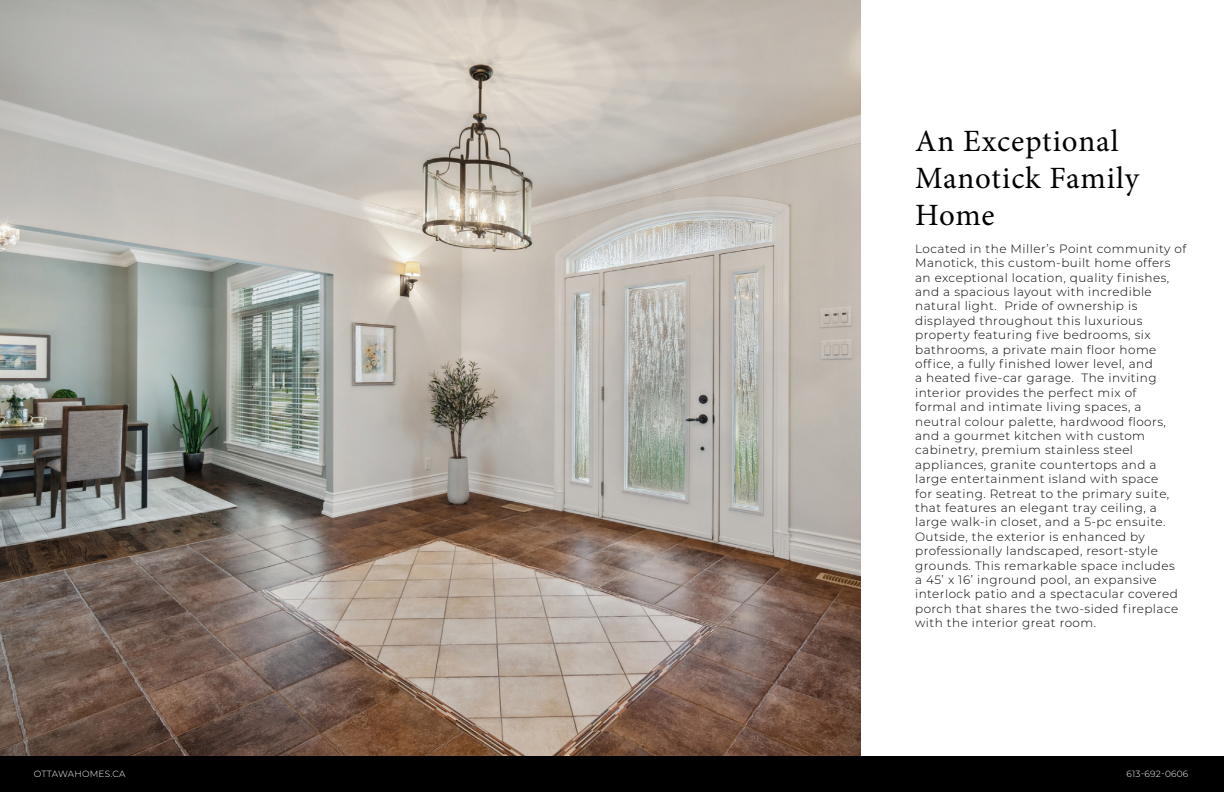
<style>
.page{position:relative;width:1224px;height:792px;background:#fff}
.page>*{position:absolute;margin:0;border:0;box-sizing:border-box;transform-origin:0 0}
.t1{font:31px/37.2px "Minion Pro";letter-spacing:.025em;color:#000}
.t2{font:300 12px/14.4px "Montserrat";letter-spacing:.04em;color:#000}
.t3{font:300 9px "Montserrat";letter-spacing:.025em;color:#fff}
</style>
<div class="page">
<img style="left:0;top:0;width:861px;height:756px">
<div style="left:0;top:756px;width:1224px;height:36px;background:#000"></div>
<h1 class="t1" style="left:915px;top:122px;width:225px">An Exceptional<br>Manotick Family<br>Home</h1>
<p class="t2" style="left:915px;top:241px;width:273px">Located in the Miller’s Point community of Manotick, this custom-built home offers an exceptional location, quality finishes, and a spacious layout with incredible natural light. Pride of ownership is displayed throughout this luxurious property featuring five bedrooms, six bathrooms, a private main floor home office, a fully finished lower level, and<br>a heated five-car garage. The inviting interior provides the perfect mix of<br>formal and intimate living spaces, a neutral colour palette, hardwood floors, and a gourmet kitchen with custom cabinetry, premium stainless steel appliances, granite countertops and a large entertainment island with space<br>for seating. Retreat to the primary suite, that features an elegant tray ceiling, a large walk-in closet, and a 5-pc ensuite.<br>Outside, the exterior is enhanced by professionally landscaped, resort-style grounds. This remarkable space includes<br>a 45’ x 16’ inground pool, an expansive interlock patio and a spectacular covered porch that shares the two-sided fireplace with the interior great room.</p>
<p class="t3" style="left:34px;top:768px;width:93px">OTTAWAHOMES.CA</p>
<p class="t3" style="left:1126px;top:768px;width:63px">613-692-0606</p>
</div>
